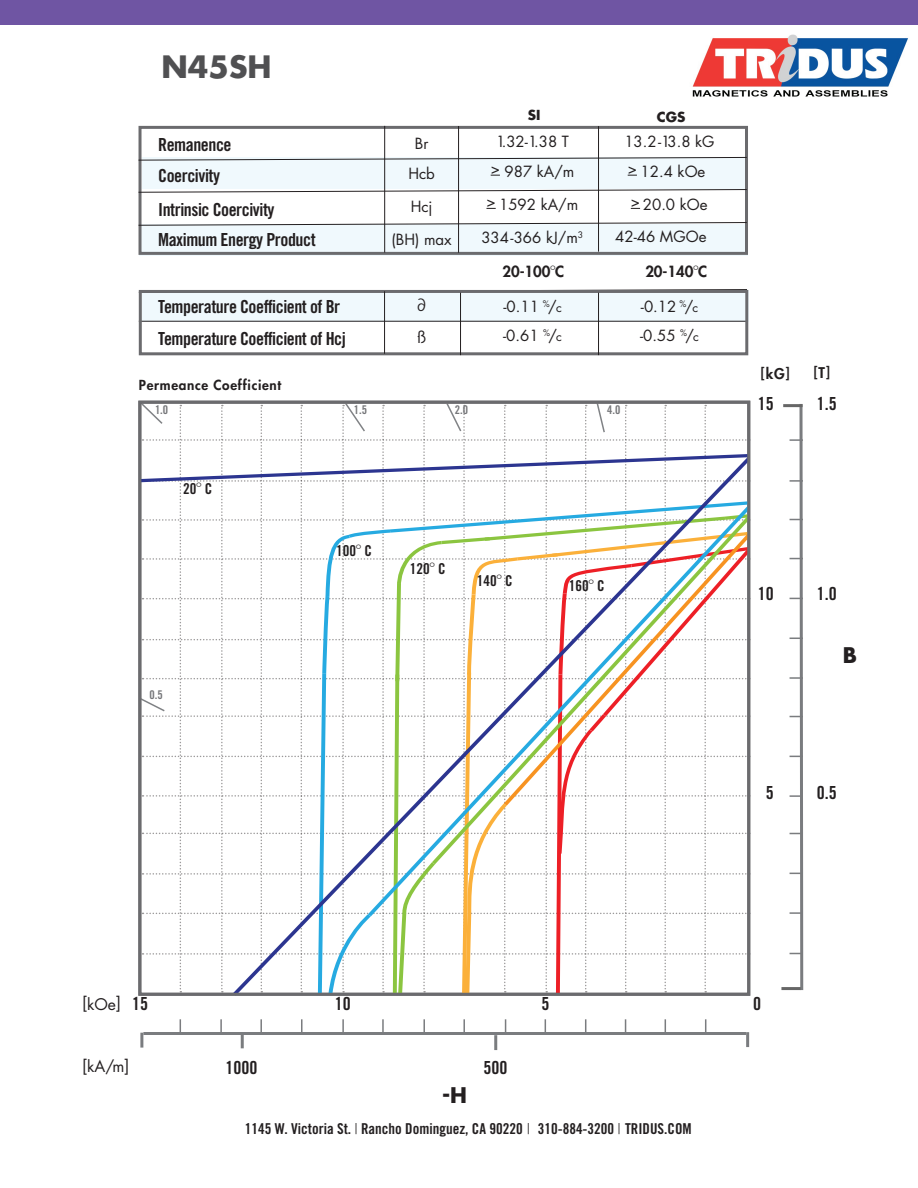
<style>
.page{position:relative;width:918px;height:1188px;background:#fff}
.page>*{position:absolute;margin:0;border:0;box-sizing:border-box;transform-origin:0 0}
.t1{font:700 30px "Futura Std";color:#505052}
.t2{font:700 21px "Futura Std";color:#231f20}
.t3{font:18px/30.3px "Trade Gothic LT Std Bd Cn 20";letter-spacing:-.025em;color:#231f20}
.t4{font:15.6px "Futura Std";color:#231f20}
.t5{font:15px/29.2px "Futura Std";color:#231f20;text-align:center}
.t6{font:15px "Trade Gothic LT Std Bd Cn 20";color:#231f20}
.t7{font:800 15px "Futura Std";letter-spacing:-.005em;color:#231f20}
.t8{font:800 14.4px "Futura Std";color:#231f20}
.t9{font:800 13.5px "Futura Std";letter-spacing:.05em;color:#231f20}
.t10{font:700 13.5px "Futura Std";color:#231f20}
.t11{font:12px "Trade Gothic LT Std Bd Cn 20";color:#757679}
.s1{font-weight:300}
.s2{font-size:12px}
.s3{font-family:"Futura Std";font-weight:300}
.s4{font-family:"Trade Gothic LT Std";font-weight:300}
</style>
<div class="page">
<div style="left:142px;top:290px;width:606px;height:32px;background:#f0f9fd"></div>
<hr style="left:746px;top:1032px;width:3px;height:15px;background:#7a7c7f">
<hr style="left:241px;top:1033px;width:3px;height:15px;background:#7a7c7f">
<hr style="left:494px;top:1035px;width:3px;height:15px;background:#7a7c7f">
<hr style="left:143px;top:1032px;width:603px;height:3px;background:#7a7c7f">
<hr style="left:140px;top:1033px;width:3px;height:15px;background:#7a7c7f">
<hr style="left:781px;top:987px;width:20px;height:3px;background:#666">
<hr style="left:783px;top:404px;width:20px;height:3px;background:#666">
<svg style="left:790px;top:404px;width:14px;height:587px"></svg>
<svg style="left:180px;top:1019px;width:1px;height:13px"></svg>
<svg style="left:220px;top:1019px;width:2px;height:13px"></svg>
<svg style="left:260px;top:1019px;width:2px;height:13px"></svg>
<svg style="left:301px;top:1019px;width:2px;height:13px"></svg>
<svg style="left:342px;top:1019px;width:2px;height:13px"></svg>
<svg style="left:382px;top:1019px;width:2px;height:13px"></svg>
<svg style="left:423px;top:1019px;width:2px;height:13px"></svg>
<svg style="left:463px;top:1019px;width:2px;height:13px"></svg>
<svg style="left:505px;top:1019px;width:1px;height:13px"></svg>
<svg style="left:545px;top:1019px;width:1px;height:13px"></svg>
<svg style="left:585px;top:1019px;width:1px;height:13px"></svg>
<svg style="left:625px;top:1019px;width:1px;height:13px"></svg>
<svg style="left:665px;top:1019px;width:1px;height:13px"></svg>
<svg style="left:705px;top:1019px;width:1px;height:13px"></svg>
<div style="left:142px;top:158px;width:603px;height:31px;background:#f0f9fd"></div>
<div style="left:139px;top:224px;width:609px;height:32px;background:#f0f9fd"></div>
<div style="left:139px;top:126px;width:609px;height:129px;border:3px solid #6b6b6e"></div>
<svg style="left:138px;top:157px;width:610px;height:4px"></svg>
<svg style="left:138px;top:189px;width:610px;height:4px"></svg>
<svg style="left:138px;top:222px;width:610px;height:4px"></svg>
<hr style="left:384px;top:126px;width:1px;height:127px;background:#231f20">
<hr style="left:458px;top:126px;width:1px;height:127px;background:#231f20">
<hr style="left:598px;top:126px;width:1px;height:126px;background:#231f20">
<svg style="left:138px;top:289px;width:609px;height:4px"></svg>
<hr style="left:139px;top:321px;width:608px;height:1px;background:#231f20">
<div style="left:139px;top:290px;width:609px;height:65px;border:3px solid #6b6b6e"></div>
<hr style="left:598px;top:293px;width:1px;height:62px;background:#231f20">
<hr style="left:460px;top:293px;width:1px;height:62px;background:#231f20">
<img style="left:692px;top:34px;width:216px;height:63px">
<svg style="left:138px;top:400px;width:612px;height:592px"></svg>
<hr style="left:384px;top:291px;width:1px;height:63px;background:#231f20">
<div style="left:138px;top:401px;width:612px;height:595px;border:3px solid #6b6b6e"></div>
<div style="left:0;top:0;width:918px;height:25px;background:#6f55a3"></div>
<p class="t1" style="left:161px;top:47px;width:112px">N45SH</p>
<p class="t3" style="left:158px;top:130px;width:75px">Remanence<br>Coercivity</p>
<p class="t3" style="left:158px;top:195px;width:159px;line-height:29.5px">Intrinsic Coercivity<br>Maximum Energy Product</p>
<p class="t3" style="left:158px;top:290px;width:189px;line-height:32.4px">Temperature Coefficient of Br<br>Temperature Coefficient of Hcj</p>
<p class="t5" style="left:408px;top:129px;width:28px">Br<br>Hcb</p>
<p class="t5" style="left:392px;top:190px;width:62px;line-height:32.8px">Hcj<br>(BH) max</p>
<p class="t5" style="left:417px;top:290px;width:11px;line-height:31.7px;text-align:left">∂ ß</p>
<p class="t10" style="left:528px;top:106px;width:14px">SI</p>
<p class="t10" style="left:657px;top:108px;width:30px">CGS</p>
<p class="t5" style="left:496px;top:127px;width:74px">1.32-1.38 T</p>
<p class="t5" style="left:624px;top:127px;width:92px">13.2-13.8 kG</p>
<p class="t5" style="left:491px;top:157px;width:85px">&gt; 987 kA/m</p>
<p class="t5" style="left:628px;top:157px;width:79px">&gt; 12.4 kOe</p>
<p class="t5" style="left:486px;top:190px;width:93px">&gt; 1592 kA/m</p>
<p class="t5" style="left:631px;top:190px;width:78px">&gt; 20.0 kOe</p>
<p class="t5" style="left:481px;top:223px;width:103px">334-366 kJ/m<sup>3</sup></p>
<p class="t5" style="left:615px;top:222px;width:93px">42-46 MGOe</p>
<p class="t7" style="left:502px;top:262px;width:63px">20-100<span class="s1">º</span>C</p>
<p class="t7" style="left:645px;top:262px;width:63px">20-140<span class="s1">º</span>C</p>
<p class="t5" style="left:503px;top:292px;width:60px">-0.11 <sup>%</sup> / <span class="s2">c</span></p>
<p class="t5" style="left:641px;top:292px;width:59px">-0.12 <sup>%</sup> / <span class="s2">c</span></p>
<p class="t5" style="left:503px;top:321px;width:60px">-0.61 <sup>%</sup> / <span class="s2">c</span></p>
<p class="t5" style="left:640px;top:321px;width:60px">-0.55 <sup>%</sup> / <span class="s2">c</span></p>
<p class="t9" style="left:139px;top:377px;width:144px">Permeance Coefficient</p>
<p class="t11" style="left:155px;top:402px;width:15px">1.0</p>
<p class="t11" style="left:354px;top:402px;width:15px">1.5</p>
<p class="t11" style="left:455px;top:402px;width:15px">2.0</p>
<p class="t11" style="left:607px;top:402px;width:15px">4.0</p>
<p class="t6" style="left:183px;top:480px;width:31px">20<span class="s3">º</span> C</p>
<p class="t11" style="left:149px;top:687px;width:15px">0.5</p>
<p class="t6" style="left:336px;top:542px;width:37px">100<span class="s3">º</span> C</p>
<p class="t6" style="left:410px;top:560px;width:37px">120<span class="s3">º</span> C</p>
<p class="t6" style="left:477px;top:572px;width:37px">140<span class="s3">º</span> C</p>
<p class="t6" style="left:569px;top:576px;width:37px">160<span class="s3">º</span> C</p>
<p class="t8" style="left:761px;top:365px;width:30px">[kG]</p>
<p class="t8" style="left:814px;top:363px;width:18px">[T]</p>
<p class="t3" style="left:758px;top:388px;width:17px">15</p>
<p class="t3" style="left:817px;top:388px;width:21px">1.5</p>
<p class="t3" style="left:758px;top:579px;width:17px">10</p>
<p class="t3" style="left:817px;top:579px;width:21px">1.0</p>
<p class="t2" style="left:843px;top:641px;width:16px">B</p>
<p class="t3" style="left:766px;top:777px;width:9px">5</p>
<p class="t3" style="left:817px;top:777px;width:21px">0.5</p>
<p class="t4" style="left:82px;top:994px;width:40px">[kOe]</p>
<p class="t3" style="left:132px;top:989px;width:17px">15</p>
<p class="t3" style="left:335px;top:989px;width:17px">10</p>
<p class="t3" style="left:542px;top:989px;width:9px">5</p>
<p class="t3" style="left:753px;top:989px;width:9px">0</p>
<p class="t4" style="left:82px;top:1057px;width:49px">[kA/m]</p>
<p class="t3" style="left:226px;top:1052px;width:33px">1000</p>
<p class="t3" style="left:483px;top:1052px;width:25px">500</p>
<p class="t2" style="left:442px;top:1080px;width:27px">-H</p>
<p class="t6" style="left:245px;top:1120px;width:448px">1145 W. Victoria St. <span class="s4">|</span> Rancho Dominguez, CA 90220 <span class="s4">|</span> 310-884-3200 <span class="s4">|</span> TRIDUS.COM</p>
</div>
